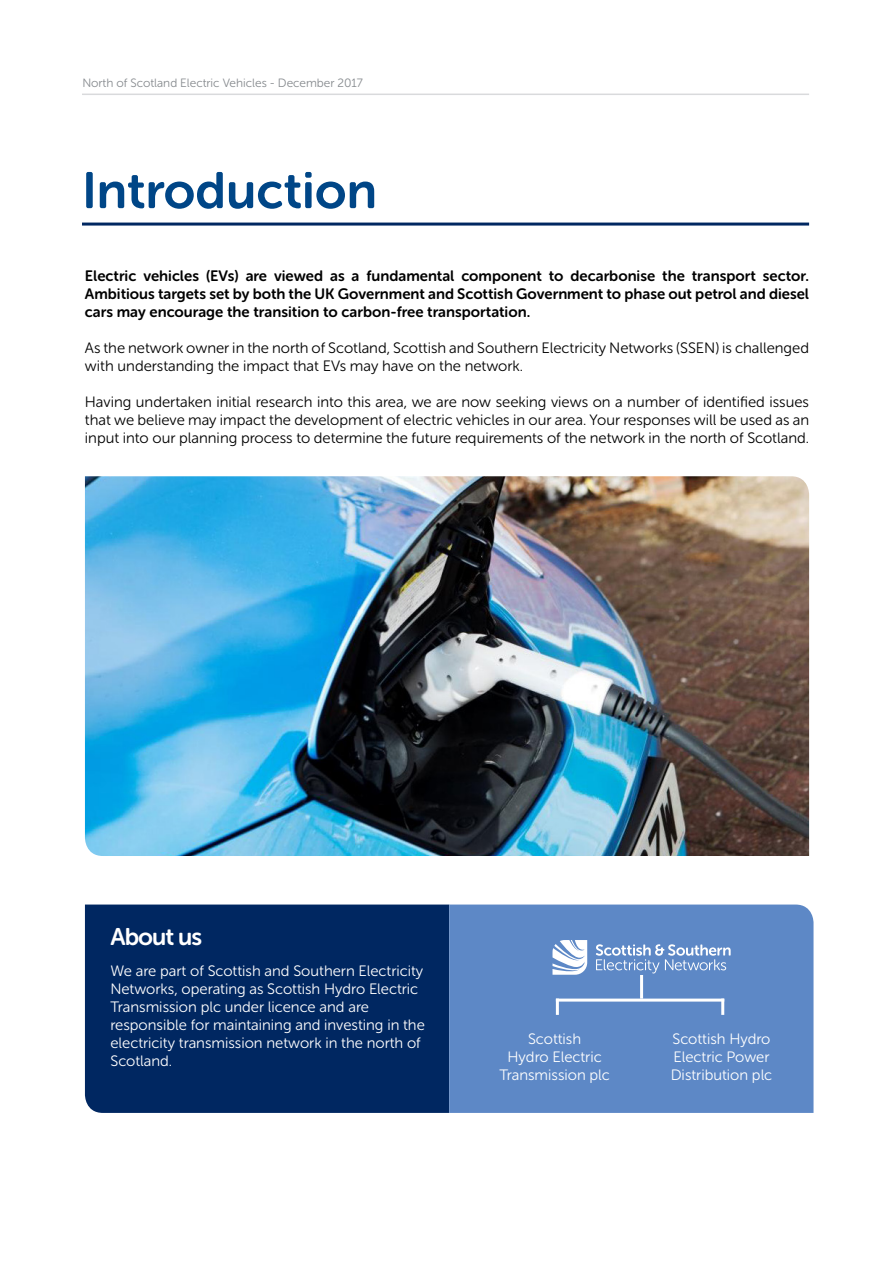
<style>
.page{position:relative;width:893px;height:1263px;background:#fff}
.page>*{position:absolute;margin:0;border:0;box-sizing:border-box;transform-origin:0 0}
.t1{font:51px "Museo Sans Rounded 700";color:#004687}
.t2{font:24px "Museo Sans Rounded 700";letter-spacing:-.04em;color:#fff}
.t3{font:15px/18px "Museo Sans Rounded 300";color:#000}
.t4{font:15px/18px "Museo Sans Rounded 300";color:#fff}
.t5{font:15px/18px "Museo Sans Rounded 700";color:#000;text-align:justify}
.t6{font:12px "Museo Sans Rounded 300";color:#868a8e}
</style>
<div class="page">
<div style="left:85px;top:904px;width:364px;height:209px;background:#002761"></div>
<div style="left:449px;top:904px;width:364px;height:209px;background:#5d88c6"></div>
<svg style="left:552px;top:940px;width:35px;height:35px"></svg>
<svg style="left:596px;top:944px;width:135px;height:29px;background:#83a4d3"></svg>
<hr style="left:640px;top:975px;width:3px;height:23px;background:#fff">
<hr style="left:556px;top:998px;width:168px;height:3px;background:#fff">
<hr style="left:556px;top:998px;width:3px;height:17px;background:#fff">
<hr style="left:721px;top:998px;width:3px;height:17px;background:#fff">
<img style="left:85px;top:476px;width:724px;height:380px">
<hr style="left:82px;top:94px;width:727px;height:1px;background:#d9dadc">
<hr style="left:82px;top:223px;width:727px;height:3px;background:#002761">
<p class="t6" style="left:82px;top:77px;width:282px">North of Scotland Electric Vehicles - December 2017</p>
<p class="t1" style="left:82px;top:162px;width:297px">Introduction</p>
<p class="t5" style="left:85px;top:266px;width:726px">Electric vehicles (EVs) are viewed as a fundamental component to decarbonise the transport sector.<br>Ambitious targets set by both the UK Government and Scottish Government to phase out petrol and diesel cars may encourage the transition to carbon-free transportation.</p>
<p class="t3" style="left:85px;top:339px;width:726px">As the network owner in the north of Scotland, Scottish and Southern Electricity Networks (SSEN) is challenged with understanding the impact that EVs may have on the network.</p>
<p class="t3" style="left:85px;top:393px;width:726px;text-align:justify">Having undertaken initial research into this area, we are now seeking views on a number of identified issues that we believe may impact the development of electric vehicles in our area. Your responses will be used as an input into our planning process to determine the future requirements of the network in the north of Scotland.</p>
<p class="t2" style="left:110px;top:923px;width:93px">About us</p>
<p class="t4" style="left:110px;top:962px;width:316px">We are part of Scottish and Southern Electricity Networks, operating as Scottish Hydro Electric Transmission plc under licence and are responsible for maintaining and investing in the electricity transmission network in the north of Scotland.</p>
<p class="t4" style="left:499px;top:1030px;width:112px;text-align:center">Scottish<br>Hydro Electric<br>Transmission plc</p>
<p class="t4" style="left:671px;top:1030px;width:103px">Scottish Hydro<br>Electric Power<br>Distribution plc</p>
</div>
